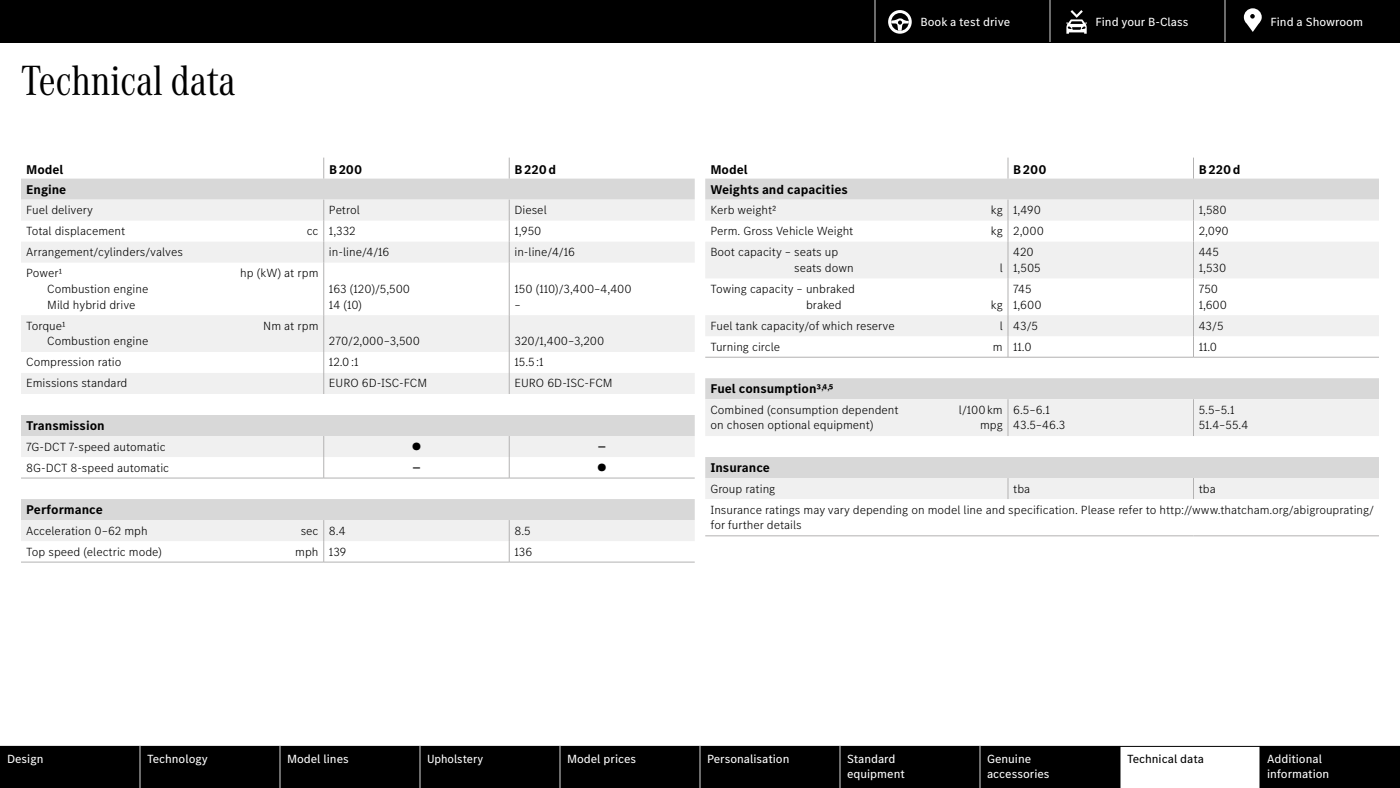
<style>
.page{position:relative;width:1400px;height:788px;background:#fff}
.page>*{position:absolute;margin:0;border:0;box-sizing:border-box;transform-origin:0 0}
.t1{font:43.75px "MB Corpo A Title Cond";color:#000}
.t2{font:700 13.12px "MB Corpo S Text";color:#000}
.t3{font:300 12.25px/15.8px "MB Corpo S Text";color:#000}
.t4{font:12.25px/14.7px "MB Corpo S Text";color:#fff}
.t5{font:12.25px "MB Corpo S Text";color:#000}
.t6{font:12.25px "MB Corpo S Text";color:#fff;scale:.96 1}
.t7{font:700 10.85px "MB Corpo S Text";color:#000;scale:.9 1}
.t8{font:10.67px "MB Corpo S Text";color:#000;scale:1.04 1}
</style>
<div class="page">
<svg style="left:21px;top:178px;width:674px;height:22px;background:#d9d9d9"></svg>
<svg style="left:21px;top:200px;width:674px;height:341px"></svg>
<hr style="left:323px;top:262px;width:1px;height:53px;background:#b3b2b2">
<hr style="left:323px;top:315px;width:1px;height:37px;background:#b3b2b2">
<svg style="left:323px;top:352px;width:1px;height:42px"></svg>
<hr style="left:509px;top:262px;width:1px;height:53px;background:#b3b2b2">
<hr style="left:509px;top:315px;width:1px;height:37px;background:#b3b2b2">
<svg style="left:509px;top:520px;width:1px;height:41px"></svg>
<svg style="left:323px;top:158px;width:1px;height:20px"></svg>
<svg style="left:323px;top:200px;width:1px;height:62px"></svg>
<svg style="left:509px;top:200px;width:1px;height:62px"></svg>
<svg style="left:509px;top:352px;width:1px;height:42px"></svg>
<svg style="left:509px;top:158px;width:1px;height:20px"></svg>
<svg style="left:323px;top:520px;width:1px;height:41px"></svg>
<hr style="left:21px;top:477px;width:303px;height:1px;background:#b3b2b2">
<hr style="left:324px;top:477px;width:185px;height:1px;background:#b3b2b2">
<hr style="left:509px;top:477px;width:186px;height:1px;background:#b3b2b2">
<hr style="left:21px;top:561px;width:303px;height:1px;background:#b3b2b2">
<hr style="left:324px;top:561px;width:185px;height:1px;background:#b3b2b2">
<hr style="left:509px;top:561px;width:186px;height:1px;background:#b3b2b2">
<svg style="left:323px;top:436px;width:1px;height:42px"></svg>
<svg style="left:509px;top:436px;width:1px;height:42px"></svg>
<svg style="left:705px;top:178px;width:674px;height:22px;background:#d9d9d9"></svg>
<svg style="left:705px;top:200px;width:674px;height:299px;fill:#f0f0f0"></svg>
<hr style="left:705px;top:535px;width:303px;height:1px;background:#b3b2b2">
<hr style="left:1008px;top:535px;width:186px;height:1px;background:#b3b2b2">
<hr style="left:1194px;top:535px;width:185px;height:1px;background:#b3b2b2">
<svg style="left:1008px;top:158px;width:1px;height:20px"></svg>
<svg style="left:1193px;top:158px;width:1px;height:20px"></svg>
<hr style="left:1008px;top:399px;width:1px;height:37px;background:#b3b2b2">
<svg style="left:1008px;top:478px;width:1px;height:21px"></svg>
<svg style="left:1008px;top:200px;width:1px;height:42px"></svg>
<svg style="left:1193px;top:200px;width:1px;height:42px"></svg>
<hr style="left:1008px;top:242px;width:1px;height:36px;background:#b3b2b2">
<hr style="left:1193px;top:242px;width:1px;height:36px;background:#b3b2b2">
<hr style="left:1008px;top:278px;width:1px;height:37px;background:#b3b2b2">
<hr style="left:1193px;top:278px;width:1px;height:37px;background:#b3b2b2">
<svg style="left:1008px;top:315px;width:1px;height:42px"></svg>
<svg style="left:1193px;top:315px;width:1px;height:42px"></svg>
<hr style="left:1193px;top:399px;width:1px;height:37px;background:#b3b2b2">
<svg style="left:1193px;top:478px;width:1px;height:21px"></svg>
<hr style="left:705px;top:357px;width:303px;height:1px;background:#b3b2b2">
<hr style="left:1008px;top:357px;width:186px;height:1px;background:#b3b2b2">
<hr style="left:1194px;top:357px;width:185px;height:1px;background:#b3b2b2">
<div style="left:0;top:0;width:1400px;height:42px;background:#000"></div>
<svg style="left:875px;top:0;width:387px;height:42px"></svg>
<svg style="left:0;top:746px;width:1400px;height:42px;background:#191919"></svg>
<hr style="left:140px;top:746px;width:1px;height:42px;background:#d8d8d8">
<hr style="left:280px;top:746px;width:1px;height:42px;background:#d8d8d8">
<hr style="left:420px;top:746px;width:1px;height:42px;background:#d8d8d8">
<hr style="left:560px;top:746px;width:1px;height:42px;background:#d8d8d8">
<hr style="left:700px;top:746px;width:1px;height:42px;background:#d8d8d8">
<hr style="left:840px;top:746px;width:1px;height:42px;background:#d8d8d8">
<hr style="left:980px;top:746px;width:1px;height:42px;background:#d8d8d8">
<hr style="left:1120px;top:746px;width:1px;height:42px;background:#000">
<hr style="left:1260px;top:746px;width:1px;height:42px;background:#000">
<h1 class="t1" style="left:21px;top:51px;width:216px">Technical data</h1>
<p class="t2" style="left:26px;top:160px;width:39px">Model</p>
<p class="t2" style="left:329px;top:160px;width:35px">B 200</p>
<p class="t2" style="left:514px;top:160px;width:43px">B 220 d</p>
<p class="t2" style="left:26px;top:181px;width:42px">Engine</p>
<p class="t3" style="left:26px;top:201px;width:68px">Fuel delivery</p>
<p class="t3" style="left:329px;top:201px;width:32px">Petrol</p>
<p class="t3" style="left:514px;top:201px;width:34px">Diesel</p>
<p class="t3" style="left:26px;top:222px;width:100px">Total displacement</p>
<p class="t3" style="left:307px;top:222px;width:51px">cc 1,332</p>
<p class="t3" style="left:514px;top:222px;width:29px">1,950</p>
<p class="t3" style="left:26px;top:243px;width:158px">Arrangement/cylinders/valves</p>
<p class="t3" style="left:329px;top:243px;width:62px">in-line/4/16</p>
<p class="t3" style="left:514px;top:243px;width:62px">in-line/4/16</p>
<p class="t3" style="left:26px;top:264px;width:37px">Power¹</p>
<p class="t3" style="left:240px;top:264px;width:80px">hp (kW) at rpm</p>
<p class="t3" style="left:47px;top:280px;width:103px">Combustion engine<br>Mild hybrid drive</p>
<p class="t3" style="left:329px;top:280px;width:83px">163 (120)/5,500<br>14 (10)</p>
<p class="t3" style="left:514px;top:280px;width:119px">150 (110)/3,400–4,400 –</p>
<p class="t3" style="left:26px;top:317px;width:41px">Torque¹</p>
<p class="t3" style="left:263px;top:317px;width:57px">Nm at rpm</p>
<p class="t3" style="left:47px;top:333px;width:103px">Combustion engine</p>
<p class="t3" style="left:329px;top:333px;width:93px">270/2,000–3,500</p>
<p class="t3" style="left:514px;top:333px;width:91px">320/1,400–3,200</p>
<p class="t3" style="left:26px;top:354px;width:97px">Compression ratio</p>
<p class="t3" style="left:329px;top:354px;width:31px">12.0 :1</p>
<p class="t3" style="left:514px;top:354px;width:31px">15.5 :1</p>
<p class="t3" style="left:26px;top:375px;width:103px">Emissions standard</p>
<p class="t3" style="left:329px;top:375px;width:100px">EURO 6D-ISC-FCM</p>
<p class="t3" style="left:514px;top:375px;width:100px">EURO 6D-ISC-FCM</p>
<p class="t2" style="left:26px;top:417px;width:80px">Transmission</p>
<p class="t3" style="left:26px;top:438px;width:141px">7G-DCT 7-speed automatic</p>
<p class="t8" style="left:412px;top:439px;width:10px">●</p>
<p class="t7" style="left:598px;top:438px;width:11px">—</p>
<p class="t3" style="left:26px;top:459px;width:144px">8G-DCT 8-speed automatic</p>
<p class="t7" style="left:412px;top:459px;width:11px">—</p>
<p class="t8" style="left:598px;top:460px;width:10px">●</p>
<p class="t2" style="left:26px;top:501px;width:78px">Performance</p>
<p class="t3" style="left:26px;top:522px;width:123px">Acceleration 0–62 mph</p>
<p class="t3" style="left:301px;top:522px;width:46px">sec 8.4</p>
<p class="t3" style="left:514px;top:522px;width:18px">8.5</p>
<p class="t3" style="left:26px;top:543px;width:137px">Top speed (electric mode)</p>
<p class="t3" style="left:295px;top:543px;width:53px">mph 139</p>
<p class="t3" style="left:514px;top:543px;width:19px">136</p>
<p class="t4" style="left:920px;top:14px;width:91px">Book a test drive</p>
<p class="t4" style="left:1096px;top:14px;width:95px">Find your B-Class</p>
<p class="t4" style="left:1271px;top:14px;width:94px">Find a Showroom</p>
<p class="t2" style="left:710px;top:160px;width:39px">Model</p>
<p class="t2" style="left:1013px;top:160px;width:35px">B 200</p>
<p class="t2" style="left:1199px;top:160px;width:43px">B 220 d</p>
<p class="t2" style="left:710px;top:181px;width:139px">Weights and capacities</p>
<p class="t3" style="left:710px;top:201px;width:68px">Kerb weight²</p>
<p class="t3" style="left:991px;top:201px;width:51px">kg 1,490</p>
<p class="t3" style="left:1199px;top:201px;width:29px">1,580</p>
<p class="t3" style="left:711px;top:222px;width:144px">Perm. Gross Vehicle Weight</p>
<p class="t3" style="left:991px;top:222px;width:54px">kg 2,000</p>
<p class="t3" style="left:1199px;top:222px;width:32px">2,090</p>
<p class="t3" style="left:794px;top:243px;width:61px;text-indent:-84px">Boot capacity – seats up seats down</p>
<p class="t3" style="left:1013px;top:243px;width:29px">420<br>1,505</p>
<p class="t3" style="left:1199px;top:243px;width:29px">445<br>1,530</p>
<p class="t3" style="left:1000px;top:259px;width:5px">l</p>
<p class="t3" style="left:806px;top:280px;width:50px;text-indent:-96px">Towing capacity – unbraked braked</p>
<p class="t3" style="left:991px;top:296px;width:13px">kg</p>
<p class="t3" style="left:1013px;top:280px;width:30px">745<br>1,600</p>
<p class="t3" style="left:1199px;top:280px;width:30px">750<br>1,600</p>
<p class="t3" style="left:711px;top:317px;width:186px">Fuel tank capacity/of which reserve</p>
<p class="t3" style="left:1000px;top:317px;width:40px">l 43/5</p>
<p class="t3" style="left:1199px;top:317px;width:26px">43/5</p>
<p class="t3" style="left:710px;top:338px;width:71px">Turning circle</p>
<p class="t3" style="left:993px;top:338px;width:40px">m 11.0</p>
<p class="t3" style="left:1199px;top:338px;width:20px">11.0</p>
<p class="t2" style="left:710px;top:380px;width:124px">Fuel consumption³<sup>,</sup>⁴<sup>,</sup>⁵</p>
<p class="t3" style="left:710px;top:401px;width:190px">Combined (consumption dependent</p>
<p class="t3" style="left:959px;top:401px;width:45px">l/100 km</p>
<p class="t3" style="left:710px;top:417px;width:165px">on chosen optional equipment)</p>
<p class="t3" style="left:980px;top:417px;width:24px">mpg</p>
<p class="t3" style="left:1013px;top:401px;width:54px">6.5–6.1<br>43.5–46.3</p>
<p class="t3" style="left:1199px;top:401px;width:51px">5.5–5.1<br>51.4–55.4</p>
<p class="t2" style="left:710px;top:459px;width:61px">Insurance</p>
<p class="t3" style="left:710px;top:480px;width:66px">Group rating</p>
<p class="t3" style="left:1013px;top:480px;width:19px">tba</p>
<p class="t3" style="left:711px;top:477px;width:665px;line-height:21px;text-indent:488px">tba<br>Insurance ratings may vary depending on model line and specification. Please refer to http://www.thatcham.org/abigrouprating/</p>
<p class="t3" style="left:711px;top:516px;width:93px">for further details</p>
<p class="t4" style="left:7px;top:751px;width:38px">Design</p>
<p class="t4" style="left:147px;top:751px;width:62px">Technology</p>
<p class="t4" style="left:287px;top:751px;width:63px">Model lines</p>
<p class="t6" style="left:427px;top:750px;width:60px">Upholstery</p>
<p class="t4" style="left:567px;top:751px;width:71px">Model prices</p>
<p class="t4" style="left:707px;top:751px;width:84px">Personalisation</p>
<p class="t4" style="left:847px;top:751px;width:59px">Standard equipment</p>
<p class="t4" style="left:987px;top:751px;width:64px">Genuine accessories</p>
<p class="t5" style="left:1127px;top:750px;width:79px">Technical data</p>
<p class="t4" style="left:1267px;top:751px;width:64px">Additional information</p>
</div>
